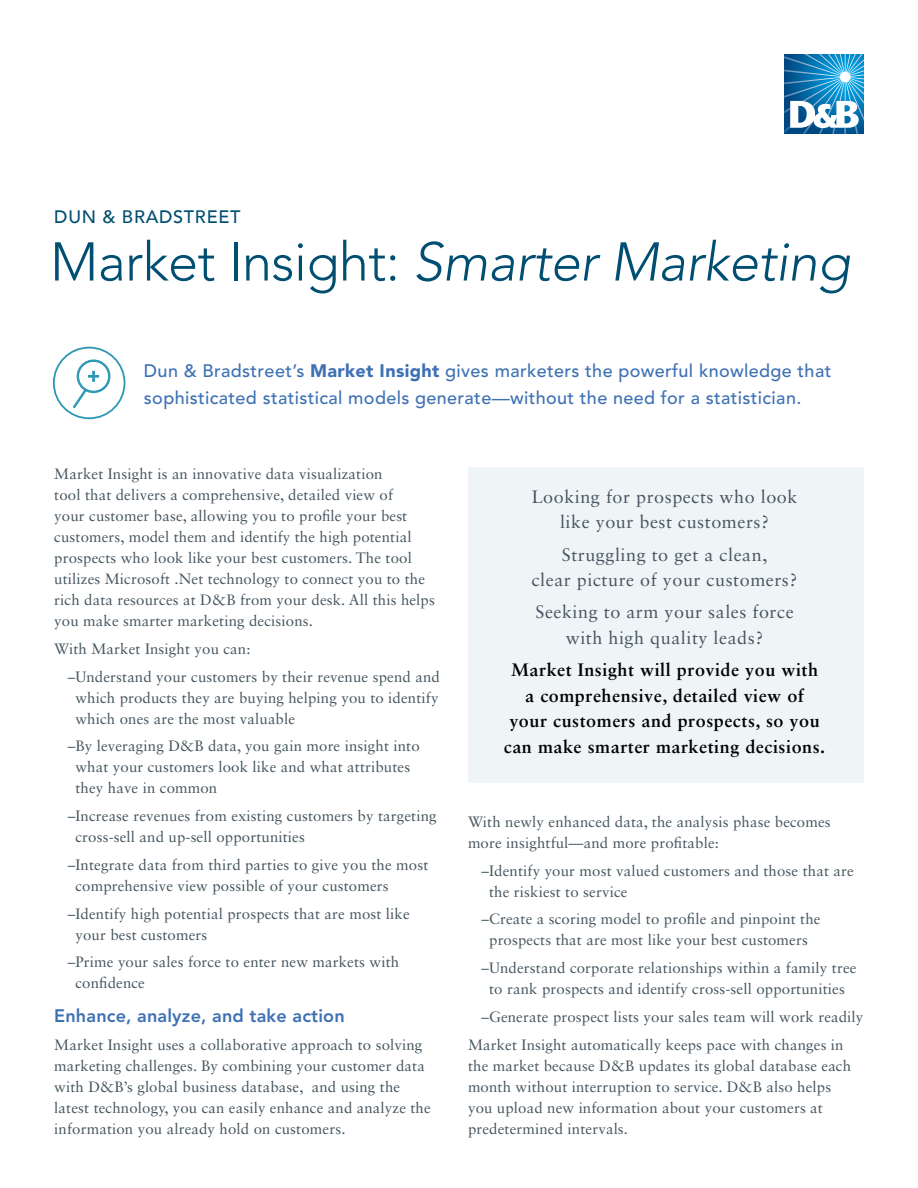
<style>
.page{position:relative;width:918px;height:1188px;background:#fff}
.page>*{position:absolute;margin:0;border:0;box-sizing:border-box;transform-origin:0 0}
.t1{font:italic 300 54px "Avenir LT Std";letter-spacing:-.01em;color:#004e71}
.t2{font:18px/25.5px "Sabon LT Std";letter-spacing:.03em;color:#45555f;text-align:center}
.t3{font:500 18px/27px "Avenir LT Std";letter-spacing:.02em;color:#3e71b4}
.t4{font:700 18px/25.5px "Sabon LT Std";letter-spacing:.03em;color:#000;text-align:center}
.t5{font:800 18px "Avenir LT Std";letter-spacing:.01em;color:#3e71b4}
.t6{font:500 18px "Avenir";letter-spacing:.04em;color:#004e71}
.t7{font:15px/21px "Sabon LT Std";letter-spacing:.01em;color:#45555f}
.s1{font-style:normal}
.s2{font-weight:900}
</style>
<div class="page">
<div style="left:468px;top:468px;width:396px;height:315px;background:#eff4f7"></div>
<svg style="left:784px;top:54px;width:80px;height:80px"></svg>
<div style="left:53px;top:347px;width:72px;height:72px;border:2px solid #2e97b4;border-radius:50%"></div>
<svg style="left:73px;top:359px;width:38px;height:50px"></svg>
<p class="t6" style="left:54px;top:202px;width:188px">DUN &amp; BRADSTREET</p>
<h1 class="t1" style="left:50px;top:230px;width:801px"><span class="s1">Market Insight:</span> Smarter Marketing</h1>
<p class="t3" style="left:144px;top:358px;width:689px">Dun &amp; Bradstreet’s <span class="s2">Market Insight</span> gives marketers the powerful knowledge that sophisticated statistical models generate—without the need for a statistician.</p>
<p class="t7" style="left:54px;top:463px;width:382px">Market Insight is an innovative data visualization<br>tool that delivers a comprehensive, detailed view of<br>your customer base, allowing you to profile your best customers, model them and identify the high potential prospects who look like your best customers. The tool utilizes Microsoft .Net technology to connect you to the rich data resources at D&amp;B from your desk. All this helps you make smarter marketing decisions.</p>
<p class="t7" style="left:54px;top:638px;width:198px">With Market Insight you can:</p>
<p class="t7" style="left:75px;top:666px;width:366px;text-align:justify;text-indent:-8px">– Understand your customers by their revenue spend and which products they are buying helping you to identify which ones are the most valuable</p>
<p class="t7" style="left:75px;top:735px;width:346px;text-indent:-8px">– By leveraging D&amp;B data, you gain more insight into what your customers look like and what attributes they have in common</p>
<p class="t7" style="left:75px;top:805px;width:363px;text-indent:-8px">– Increase revenues from existing customers by targeting cross-sell and up-sell opportunities</p>
<p class="t7" style="left:75px;top:854px;width:354px;text-indent:-8px">– Integrate data from third parties to give you the most comprehensive view possible of your customers</p>
<p class="t7" style="left:75px;top:903px;width:336px;text-indent:-8px">– Identify high potential prospects that are most like your best customers</p>
<p class="t7" style="left:75px;top:951px;width:325px;text-indent:-8px">– Prime your sales force to enter new markets with confidence</p>
<p class="t5" style="left:54px;top:1005px;width:292px">Enhance, analyze, and take action</p>
<p class="t7" style="left:54px;top:1034px;width:378px">Market Insight uses a collaborative approach to solving marketing challenges. By combining your customer data with D&amp;B’s global business database, and using the latest technology, you can easily enhance and analyze the information you already hold on customers.</p>
<p class="t2" style="left:532px;top:484px;width:267px">Looking for prospects who look like your best customers?</p>
<p class="t2" style="left:532px;top:541px;width:267px">Struggling to get a clean,<br>clear picture of your customers?</p>
<p class="t2" style="left:535px;top:599px;width:260px">Seeking to arm your sales force with high quality leads?</p>
<p class="t4" style="left:504px;top:657px;width:323px">Market Insight will provide you with<br>a comprehensive, detailed view of<br>your customers and prospects, so you can make smarter marketing decisions.</p>
<p class="t7" style="left:468px;top:811px;width:364px">With newly enhanced data, the analysis phase becomes more insightful—and more profitable:</p>
<p class="t7" style="left:489px;top:860px;width:366px;text-indent:-8px">– Identify your most valued customers and those that are the riskiest to service</p>
<p class="t7" style="left:482px;top:908px;width:341px;text-align:center">– Create a scoring model to profile and pinpoint the prospects that are most like your best customers</p>
<p class="t7" style="left:482px;top:957px;width:376px;text-align:center">– Understand corporate relationships within a family tree to rank prospects and identify cross-sell opportunities</p>
<p class="t7" style="left:468px;top:1003px;width:397px;line-height:27.8px;text-indent:14px">–Generate prospect lists your sales team will work readily<br>Market Insight automatically keeps pace with changes in</p>
<p class="t7" style="left:468px;top:1055px;width:385px">the market because D&amp;B updates its global database each month without interruption to service. D&amp;B also helps you upload new information about your customers at predetermined intervals.</p>
</div>
